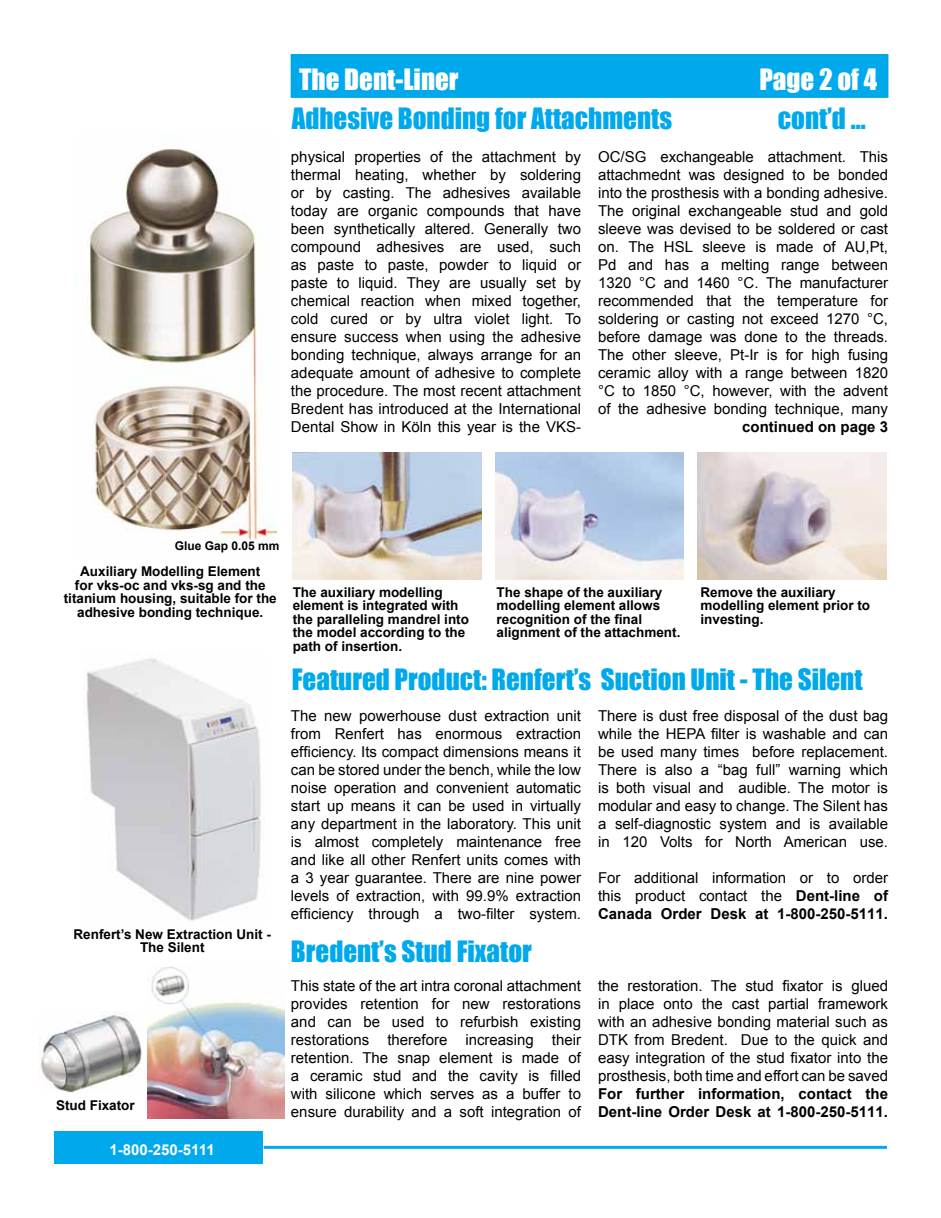
<style>
.page{position:relative;width:941px;height:1218px;background:#fff}
.page>*{position:absolute;margin:0;border:0;box-sizing:border-box;transform-origin:0 0}
.t1{font:27px "Impact";color:#00a9ec}
.t2{font:27px "Impact";color:#fff}
.t3{font:15px/18px "Arial";color:#000;text-align:justify}
.t4{font:700 15px/18px "Arial";color:#000}
.t5{font:700 15px "Arial";color:#fff}
.t6{font:700 13.5px/13.5px "Arial";color:#000}
.t7{font:700 12px "Arial";color:#000}
.s1{font-weight:700}
</style>
<div class="page">
<hr style="left:264px;top:1145px;width:623px;height:3px;background:#00a9ec">
<div style="left:291px;top:54px;width:597px;height:44px;background:#00a9ec;border:2px solid #00a8db"></div>
<div style="left:54px;top:1131px;width:209px;height:32px;background:#00a9ec"></div>
<img style="left:87px;top:148px;width:189px;height:398px">
<img style="left:293px;top:453px;width:188px;height:126px">
<img style="left:495px;top:453px;width:189px;height:126px">
<img style="left:697px;top:453px;width:189px;height:126px">
<img style="left:86px;top:658px;width:179px;height:263px">
<img style="left:39px;top:1012px;width:103px;height:80px">
<img style="left:148px;top:967px;width:137px;height:151px">
<h1 class="t2" style="left:299px;top:58px;width:161px">The Dent-Liner</h1>
<h1 class="t2" style="left:759px;top:58px;width:119px">Page 2 of 4</h1>
<h1 class="t1" style="left:292px;top:97px;width:382px">Adhesive Bonding for Attachments</h1>
<h1 class="t1" style="left:778px;top:97px;width:89px">cont’d ...</h1>
<p class="t3" style="left:291px;top:148px;width:291px">physical properties of the attachment by thermal heating, whether by soldering or by casting. The adhesives available today are organic compounds that have been synthetically altered. Generally two compound adhesives are used, such as paste to paste, powder to liquid or paste to liquid. They are usually set by chemical reaction when mixed together, cold cured or by ultra violet light. To ensure success when using the adhesive bonding technique, always arrange for an adequate amount of adhesive to complete the procedure. The most recent attachment Bredent has introduced at the International Dental Show in Köln this year is the VKS-</p>
<p class="t3" style="left:598px;top:148px;width:291px">OC/SG exchangeable attachment. This attachmednt was designed to be bonded into the prosthesis with a bonding adhesive.<br>The original exchangeable stud and gold sleeve was devised to be soldered or cast on. The HSL sleeve is made of AU,Pt, Pd and has a melting range between 1320 °C and 1460 °C. The manufacturer recommended that the temperature for soldering or casting not exceed 1270 °C, before damage was done to the threads.<br>The other sleeve, Pt-Ir is for high fusing ceramic alloy with a range between 1820 °C to 1850 °C, however, with the advent of the adhesive bonding technique, many</p>
<p class="t4" style="left:742px;top:418px;width:147px">continued on page 3</p>
<p class="t7" style="left:175px;top:537px;width:106px">Glue Gap 0.05 mm</p>
<p class="t6" style="left:64px;top:565px;width:215px;text-align:center">Auxiliary Modelling Element<br>for vks-oc and vks-sg and the titanium housing, suitable for the adhesive bonding technique.</p>
<p class="t6" style="left:73px;top:927px;width:199px;text-align:center">Renfert’s New Extraction Unit -<br>The Silent</p>
<p class="t6" style="left:56px;top:1098px;width:80px">Stud Fixator</p>
<p class="t5" style="left:110px;top:1139px;width:107px">1-800-250-5111</p>
<p class="t6" style="left:293px;top:585px;width:178px">The auxiliary modelling element is integrated with the paralleling mandrel into the model according to the path of insertion.</p>
<p class="t6" style="left:496px;top:585px;width:185px">The shape of the auxiliary modelling element allows recognition of the final alignment of the attachment.</p>
<p class="t6" style="left:700px;top:585px;width:171px">Remove the auxiliary modelling element prior to investing.</p>
<h1 class="t1" style="left:292px;top:658px;width:572px">Featured Product: Renfert’s Suction Unit - The Silent</h1>
<p class="t3" style="left:291px;top:706px;width:291px">The new powerhouse dust extraction unit from Renfert has enormous extraction efficiency. Its compact dimensions means it can be stored under the bench, while the low noise operation and convenient automatic start up means it can be used in virtually any department in the laboratory. This unit is almost completely maintenance free and like all other Renfert units comes with a 3 year guarantee. There are nine power levels of extraction, with 99.9% extraction efficiency through a two-filter system.</p>
<p class="t3" style="left:598px;top:706px;width:291px">There is dust free disposal of the dust bag while the HEPA filter is washable and can be used many times before replacement.<br>There is also a “bag full” warning which is both visual and audible. The motor is modular and easy to change. The Silent has a self-diagnostic system and is available in 120 Volts for North American use.</p>
<p class="t3" style="left:598px;top:868px;width:291px">For additional information or to order this product contact the <span class="s1">Dent-line of Canada Order Desk at 1-800-250-5111.</span></p>
<h1 class="t1" style="left:291px;top:930px;width:242px">Bredent’s Stud Fixator</h1>
<p class="t3" style="left:291px;top:976px;width:291px">This state of the art intra coronal attachment provides retention for new restorations and can be used to refurbish existing restorations therefore increasing their retention. The snap element is made of a ceramic stud and the cavity is filled with silicone which serves as a buffer to ensure durability and a soft integration of</p>
<p class="t3" style="left:598px;top:976px;width:291px">the restoration. The stud fixator is glued in place onto the cast partial framework with an adhesive bonding material such as DTK from Bredent. Due to the quick and easy integration of the stud fixator into the prosthesis, both time and effort can be saved</p>
<p class="t4" style="left:598px;top:1084px;width:291px">For further information, contact the<br>Dent-line Order Desk at 1-800-250-5111.</p>
</div>
